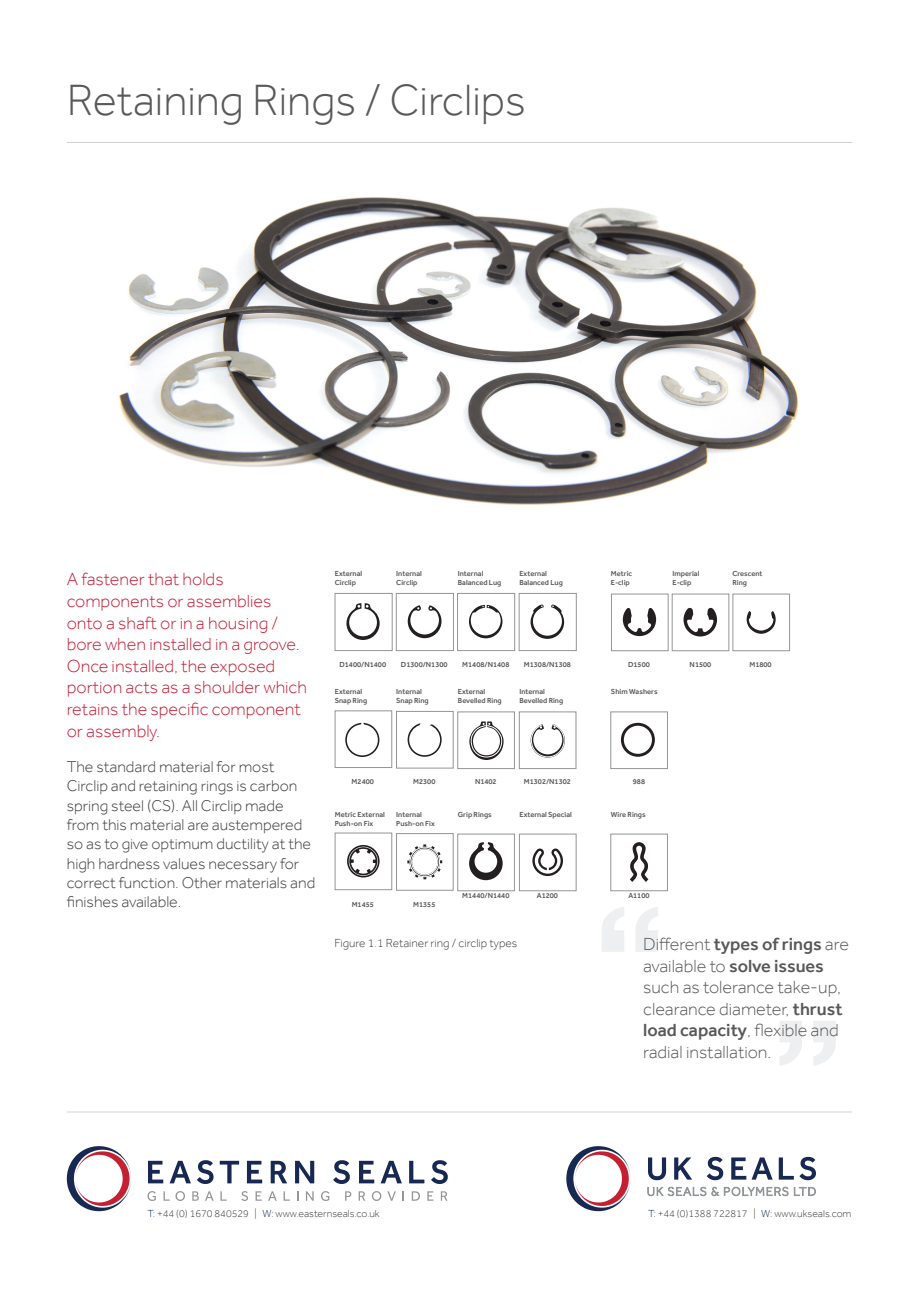
<style>
.page{position:relative;width:919px;height:1289px;background:#fff}
.page>*{position:absolute;margin:0;border:0;box-sizing:border-box;transform-origin:0 0}
.t1{font:300 45px "Effra";color:#59585a}
.t2{font:300 18px/21.6px "Effra";color:#c31f37}
.t3{font:300 18px "Effra";color:#57585a}
.t4{font:500 18px "Effra";color:#57585a}
.t5{font:300 16.05px/19.2px "Effra";color:#3e3e3f}
.t6{font:300 12px "Effra";color:#3e3e3f}
.t7{font:300 10.5px "Effra";color:#3e3e3f}
.t8{font:500 7.5px/9px "Effra";color:#57585a}
.s1{font-weight:500}
.s2{font-weight:300}
.s3{color:#002957}
.s4{color:#172953}
</style>
<div class="page">
<hr style="left:67px;top:142px;width:785px;height:1px;background:#d1d2d4">
<hr style="left:67px;top:1111px;width:785px;height:1px;background:#d1d2d4">
<svg style="left:602px;top:907px;width:56px;height:44px"></svg>
<svg style="left:779px;top:1021px;width:56px;height:44px"></svg>
<svg style="left:566px;top:1146px;width:64px;height:65px"></svg>
<svg style="left:647px;top:1186px;width:168px;height:10px"></svg>
<svg style="left:648px;top:1157px;width:18px;height:23px"></svg>
<svg style="left:674px;top:1157px;width:18px;height:22px"></svg>
<svg style="left:706px;top:1156px;width:17px;height:24px"></svg>
<svg style="left:731px;top:1157px;width:41px;height:22px"></svg>
<svg style="left:778px;top:1157px;width:15px;height:22px"></svg>
<svg style="left:799px;top:1156px;width:16px;height:24px"></svg>
<svg style="left:67px;top:1146px;width:64px;height:65px"></svg>
<svg style="left:147px;top:1191px;width:9px;height:9px"></svg>
<svg style="left:163px;top:1191px;width:22px;height:9px"></svg>
<svg style="left:192px;top:1191px;width:7px;height:9px"></svg>
<svg style="left:205px;top:1191px;width:9px;height:9px"></svg>
<svg style="left:220px;top:1191px;width:7px;height:9px"></svg>
<svg style="left:241px;top:1191px;width:7px;height:9px"></svg>
<svg style="left:255px;top:1191px;width:7px;height:9px"></svg>
<svg style="left:268px;top:1191px;width:9px;height:9px"></svg>
<svg style="left:283px;top:1191px;width:7px;height:9px"></svg>
<svg style="left:306px;top:1191px;width:7px;height:9px"></svg>
<svg style="left:321px;top:1191px;width:8px;height:9px"></svg>
<svg style="left:345px;top:1191px;width:6px;height:9px"></svg>
<svg style="left:358px;top:1191px;width:7px;height:9px"></svg>
<svg style="left:372px;top:1191px;width:9px;height:9px"></svg>
<svg style="left:387px;top:1191px;width:9px;height:9px"></svg>
<svg style="left:402px;top:1191px;width:2px;height:9px"></svg>
<svg style="left:412px;top:1191px;width:8px;height:9px"></svg>
<svg style="left:427px;top:1191px;width:6px;height:9px"></svg>
<svg style="left:441px;top:1191px;width:6px;height:9px"></svg>
<svg style="left:148px;top:1160px;width:15px;height:23px"></svg>
<svg style="left:169px;top:1160px;width:22px;height:23px"></svg>
<svg style="left:197px;top:1160px;width:16px;height:23px"></svg>
<svg style="left:220px;top:1160px;width:19px;height:23px"></svg>
<svg style="left:247px;top:1160px;width:15px;height:23px"></svg>
<svg style="left:271px;top:1160px;width:16px;height:23px"></svg>
<svg style="left:295px;top:1160px;width:19px;height:23px"></svg>
<svg style="left:333px;top:1160px;width:17px;height:23px"></svg>
<svg style="left:359px;top:1160px;width:15px;height:23px"></svg>
<svg style="left:380px;top:1160px;width:22px;height:23px"></svg>
<svg style="left:409px;top:1160px;width:15px;height:23px"></svg>
<svg style="left:431px;top:1160px;width:17px;height:23px"></svg>
<img style="left:118px;top:197px;width:681px;height:308px">
<svg style="left:334px;top:832px;width:181px;height:59px"></svg>
<svg style="left:532px;top:848px;width:31px;height:28px"></svg>
<div style="left:519px;top:833px;width:57px;height:58px;border:1px solid #939598"></div>
<svg style="left:630px;top:842px;width:18px;height:39px"></svg>
<div style="left:610px;top:833px;width:57px;height:58px;border:1px solid #939598"></div>
<svg style="left:334px;top:710px;width:334px;height:59px"></svg>
<svg style="left:334px;top:593px;width:243px;height:58px"></svg>
<svg style="left:622px;top:608px;width:34px;height:28px"></svg>
<div style="left:611px;top:593px;width:57px;height:58px;border:1px solid #939598"></div>
<svg style="left:683px;top:607px;width:34px;height:29px"></svg>
<div style="left:671px;top:593px;width:58px;height:58px;border:1px solid #939598"></div>
<svg style="left:746px;top:611px;width:29px;height:22px"></svg>
<div style="left:732px;top:593px;width:58px;height:58px;border:1px solid #939598"></div>
<p class="t1" style="left:67px;top:75px;width:460px">Retaining Rings / Circlips</p>
<p class="t2" style="left:67px;top:568px;width:158px">A fastener that holds</p>
<p class="t2" style="left:67px;top:590px;width:206px">components or assemblies</p>
<p class="t2" style="left:67px;top:611px;width:213px">onto a shaft or in a housing /</p>
<p class="t2" style="left:67px;top:633px;width:242px">bore when installed in a groove.<br>Once installed, the exposed portion acts as a shoulder which retains the specific component</p>
<p class="t2" style="left:67px;top:719px;width:95px">or assembly.</p>
<p class="t5" style="left:67px;top:757px;width:250px">The standard material for most Circlip and retaining rings is carbon spring steel (CS). All Circlip made from this material are austempered so as to give optimum ductility at the high hardness values necessary for correct function. Other materials and finishes available.</p>
<p class="t8" style="left:335px;top:569px;width:29px">External<br>Circlip</p>
<p class="t8" style="left:396px;top:569px;width:27px">Internal<br>Circlip</p>
<p class="t8" style="left:458px;top:569px;width:45px">Internal<br>Balanced Lug</p>
<p class="t8" style="left:519px;top:569px;width:45px">External<br>Balanced Lug</p>
<p class="t8" style="left:339px;top:659px;width:48px">D1400/N1400</p>
<p class="t8" style="left:335px;top:686px;width:34px">External<br>Snap Ring</p>
<p class="t8" style="left:401px;top:659px;width:48px">D1300/N1300</p>
<p class="t8" style="left:396px;top:686px;width:34px">Internal<br>Snap Ring</p>
<p class="t8" style="left:462px;top:659px;width:49px">M1408/N1408</p>
<p class="t8" style="left:458px;top:686px;width:45px">External<br>Bevelled Ring</p>
<p class="t8" style="left:523px;top:659px;width:49px">M1308/N1308</p>
<p class="t8" style="left:519px;top:686px;width:45px">Internal<br>Bevelled Ring</p>
<p class="t8" style="left:351px;top:776px;width:24px">M2400</p>
<p class="t8" style="left:335px;top:809px;width:52px">Metric External<br>Push-on Fix</p>
<p class="t8" style="left:413px;top:776px;width:24px">M2300</p>
<p class="t8" style="left:396px;top:809px;width:40px">Internal<br>Push-on Fix</p>
<p class="t8" style="left:475px;top:776px;width:23px">N1402</p>
<p class="t8" style="left:458px;top:809px;width:35px">Grip Rings</p>
<p class="t8" style="left:524px;top:776px;width:49px">M1302/N1302</p>
<p class="t8" style="left:519px;top:809px;width:54px">External Special</p>
<p class="t8" style="left:351px;top:899px;width:24px">M1455</p>
<p class="t8" style="left:413px;top:899px;width:24px">M1355</p>
<p class="t8" style="left:462px;top:890px;width:49px">M1440/N1440</p>
<p class="t8" style="left:536px;top:890px;width:23px">A1200</p>
<p class="t6" style="left:334px;top:936px;width:184px">Figure 1.1 Retainer ring / circlip types</p>
<p class="t8" style="left:611px;top:569px;width:23px">Metric<br>E-clip</p>
<p class="t8" style="left:672px;top:569px;width:28px">Imperial<br>E-clip</p>
<p class="t8" style="left:732px;top:569px;width:32px">Crescent<br>Ring</p>
<p class="t8" style="left:628px;top:659px;width:23px">D1500</p>
<p class="t8" style="left:611px;top:686px;width:48px">Shim Washers</p>
<p class="t8" style="left:689px;top:659px;width:23px">N1500</p>
<p class="t8" style="left:749px;top:659px;width:24px">M1800</p>
<p class="t8" style="left:632px;top:776px;width:14px">988</p>
<p class="t8" style="left:611px;top:809px;width:36px">Wire Rings</p>
<p class="t8" style="left:628px;top:890px;width:23px">A1100</p>
<p class="t3" style="left:643px;top:933px;width:207px">Different <span class="s1">types of rings</span> are</p>
<p class="t3" style="left:643px;top:955px;width:182px">available to <span class="s1">solve issues</span></p>
<p class="t3" style="left:643px;top:977px;width:199px">such as tolerance take-up,</p>
<p class="t3" style="left:643px;top:998px;width:201px">clearance diameter, <span class="s1">thrust</span></p>
<p class="t4" style="left:643px;top:1019px;width:197px">load capacity<span class="s2">, flexible and</span></p>
<p class="t3" style="left:643px;top:1041px;width:130px">radial installation.</p>
<p class="t7" style="left:147px;top:1207px;width:234px"><span class="s3">T:</span> +44 (0) 1670 840529 | <span class="s4">W:</span> www.easternseals.co.uk</p>
<p class="t7" style="left:648px;top:1207px;width:205px"><span class="s3">T:</span> +44 (0)1388 722817 | <span class="s4">W:</span> www.ukseals.com</p>
</div>
